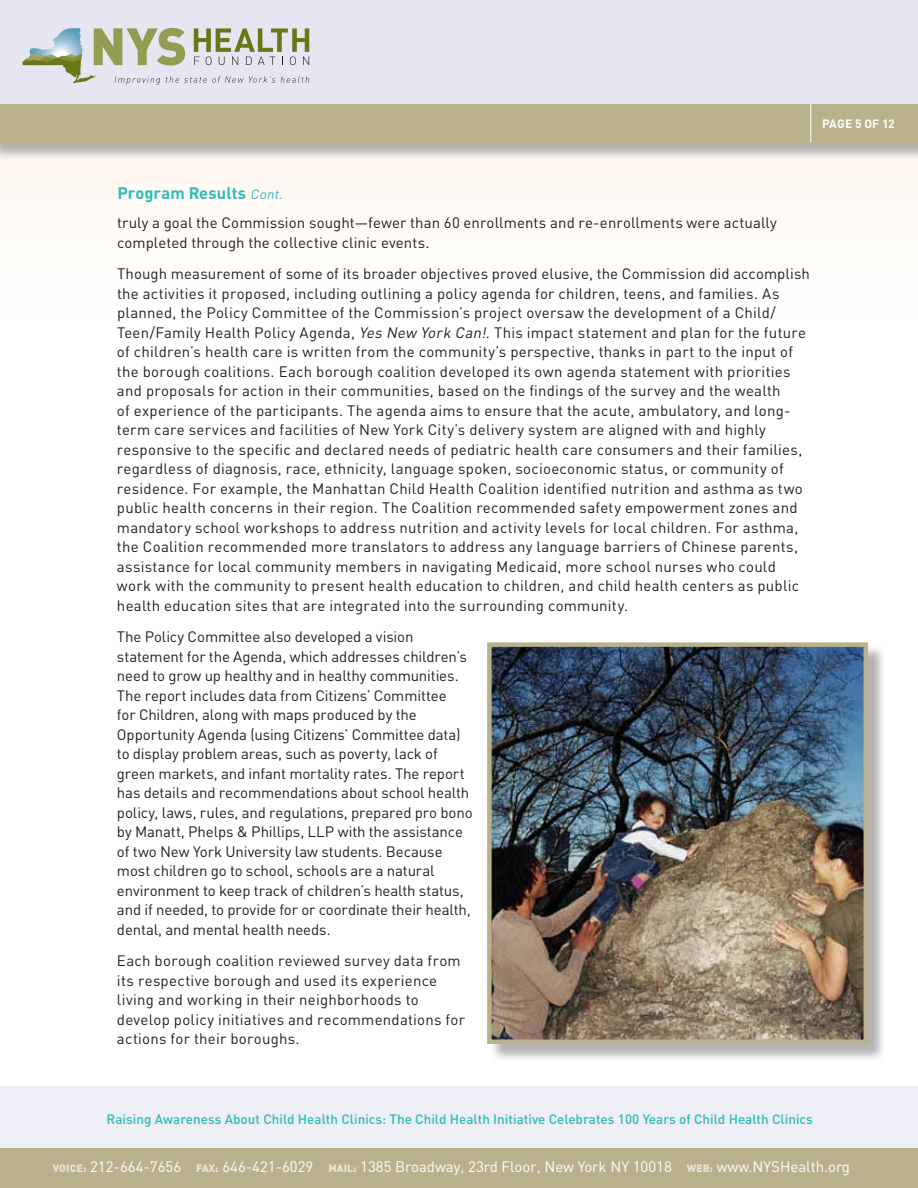
<style>
.page{position:relative;width:918px;height:1188px;background:#fff}
.page>*{position:absolute;margin:0;border:0;box-sizing:border-box;transform-origin:0 0}
.t1{font:700 16.5px "DIN";letter-spacing:.005em;color:#2ebdb6}
.t2{font:15px/19.5px "DIN";letter-spacing:.015em;color:#231f20}
.t3{font:15px/19.5px "DIN";letter-spacing:-.01em;color:#231f20}
.t4{font:15px "DIN";color:#fff}
.t5{font:500 13.5px "DIN";color:#2ebdb6}
.t6{font:700 12px "DIN";color:#fff}
.s1{font-weight:400;font-style:italic;font-size:13.5px}
.s2{font-style:italic}
.s3{font-weight:900;font-size:10.5px;color:#e7e3d5}
</style>
<div class="page">
<div style="left:0;top:0;width:918px;height:106px;background:#e5e6f2"></div>
<div style="left:0;top:142px;width:918px;height:224px;background:#fffdfb"></div>
<div style="left:0;top:1086px;width:918px;height:102px;background:#edeef6"></div>
<div style="left:489px;top:645px;width:398px;height:418px;background:#999;opacity:.75"></div>
<img style="left:492px;top:647px;width:371px;height:392px">
<div style="left:487px;top:642px;width:381px;height:402px;border:4px solid #b9b18c"></div>
<div style="left:0;top:106px;width:918px;height:55px;background:#999;opacity:.75"></div>
<div style="left:0;top:104px;width:918px;height:38px;background:#b9b18c"></div>
<hr style="left:810px;top:104px;width:1px;height:39px;background:#fff">
<div style="left:0;top:1148px;width:918px;height:40px;background:#b9b18c"></div>
<svg style="left:23px;top:28px;width:286px;height:57px"></svg>
<p class="t6" style="left:822px;top:116px;width:74px">Page 5 of 12</p>
<p class="t1" style="left:117px;top:182px;width:169px">Program Results <span class="s1">Cont.</span></p>
<p class="t2" style="left:117px;top:213px;width:661px">truly a goal the Commission sought—fewer than 60 enrollments and re-enrollments were actually completed through the collective clinic events.</p>
<p class="t2" style="left:117px;top:264px;width:695px">Though measurement of some of its broader objectives proved elusive, the Commission did accomplish the activities it proposed, including outlining a policy agenda for children, teens, and families. As planned, the Policy Committee of the Commission’s project oversaw the development of a Child/ Teen/Family Health Policy Agenda, <span class="s2">Yes New York Can!</span>. This impact statement and plan for the future of children’s health care is written from the community’s perspective, thanks in part to the input of the borough coalitions. Each borough coalition developed its own agenda statement with priorities and proposals for action in their communities, based on the findings of the survey and the wealth<br>of experience of the participants. The agenda aims to ensure that the acute, ambulatory, and long&shy;term care services and facilities of New York City’s delivery system are aligned with and highly responsive to the specific and declared needs of pediatric health care consumers and their families, regardless of diagnosis, race, ethnicity, language spoken, socioeconomic status, or community of residence. For example, the Manhattan Child Health Coalition identified nutrition and asthma as two public health concerns in their region. The Coalition recommended safety empowerment zones and mandatory school workshops to address nutrition and activity levels for local children. For asthma, the Coalition recommended more translators to address any language barriers of Chinese parents, assistance for local community members in navigating Medicaid, more school nurses who could work with the community to present health education to children, and child health centers as public health education sites that are integrated into the surrounding community.</p>
<p class="t3" style="left:117px;top:627px;width:357px">The Policy Committee also developed a vision statement for the Agenda, which addresses children’s need to grow up healthy and in healthy communities.<br>The report includes data from Citizens’ Committee<br>for Children, along with maps produced by the Opportunity Agenda (using Citizens’ Committee data) to display problem areas, such as poverty, lack of green markets, and infant mortality rates. The report has details and recommendations about school health policy, laws, rules, and regulations, prepared pro bono by Manatt, Phelps &amp; Phillips, LLP with the assistance of two New York University law students. Because most children go to school, schools are a natural environment to keep track of children’s health status, and if needed, to provide for or coordinate their health, dental, and mental health needs.</p>
<p class="t2" style="left:117px;top:951px;width:350px">Each borough coalition reviewed survey data from its respective borough and used its experience living and working in their neighborhoods to develop policy initiatives and recommendations for actions for their boroughs.</p>
<p class="t5" style="left:107px;top:1110px;width:708px">Raising Awareness About Child Health Clinics: The Child Health Initiative Celebrates 100 Years of Child Health Clinics</p>
<p class="t4" style="left:53px;top:1158px;width:799px"><span class="s3">VOICE:</span> 212-664-7656 <span class="s3">FAX:</span> 646-421-6029 <span class="s3">MAIL:</span> 1385 Broadway, 23rd Floor, New York NY 10018 <span class="s3">WEB:</span> www.NYSHealth.org</p>
</div>
